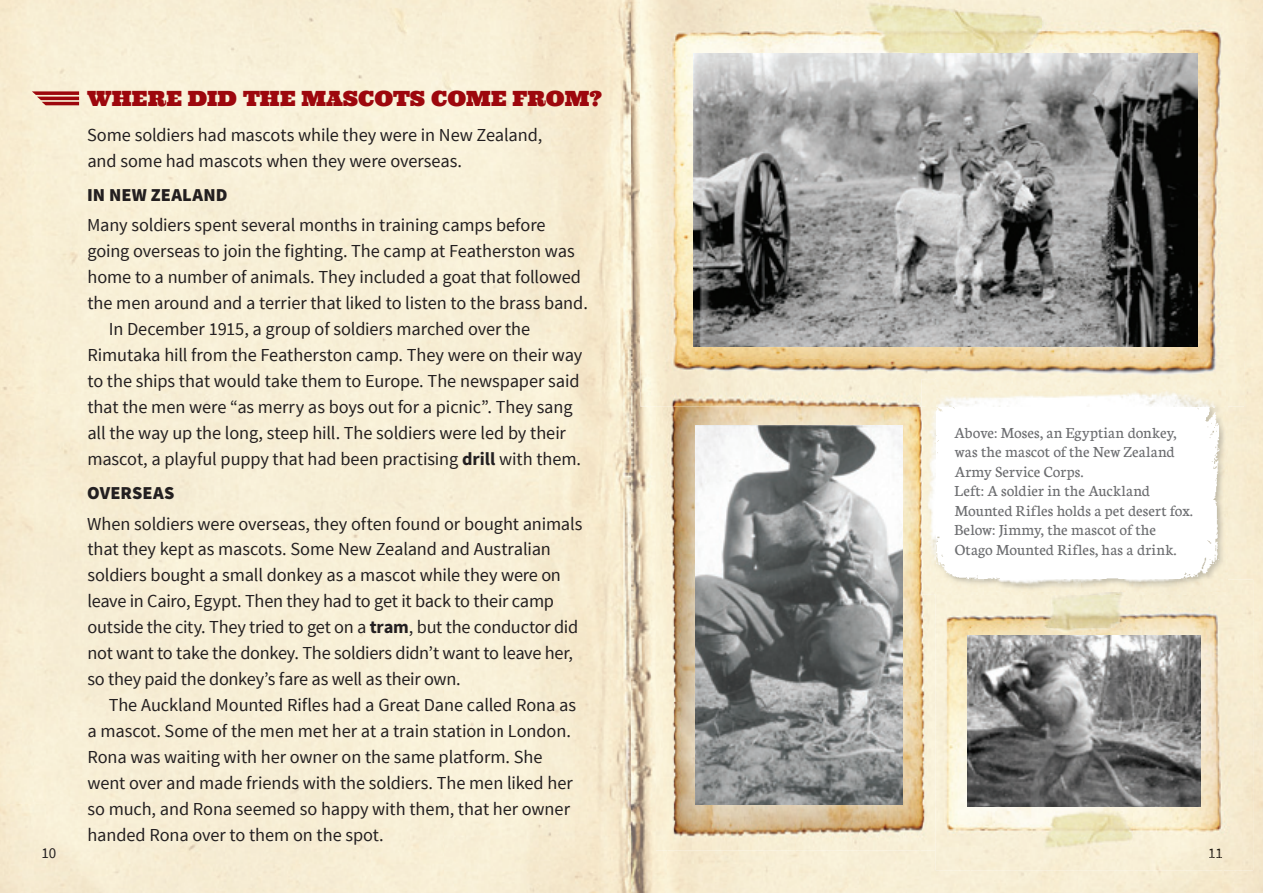
<style>
.page{position:relative;width:1263px;height:893px;background:#fff}
.page>*{position:absolute;margin:0;border:0;box-sizing:border-box;transform-origin:0 0}
.t1{font:21px "Ultra";letter-spacing:-.005em;color:#9d070d}
.t2{font:18.3px/26px "Source Sans Pro";letter-spacing:-.01em;color:#231f20}
.t3{font:900 18.3px "Source Sans Pro";letter-spacing:.01em;color:#231f20}
.t4{font:16.5px/19.5px "Neuton";letter-spacing:.005em;color:#6c6d70}
.t5{font:15px "Source Sans Pro";color:#231f20}
.t6{font:15px "Source Sans Pro";color:#1f1912}
.s1{font-weight:700}
</style>
<div class="page">
<img style="left:0;top:0;width:631px;height:893px">
<svg style="left:32px;top:91px;width:47px;height:14px"></svg>
<svg style="left:631px;top:0;width:36px;height:893px;background:#dacbb1"></svg>
<img style="left:935px;top:406px;width:290px;height:173px">
<img style="left:640px;top:0;width:604px;height:406px">
<svg style="left:1225px;top:390px;width:2px;height:16px"></svg>
<img style="left:693px;top:53px;width:504px;height:294px">
<img style="left:656px;top:378px;width:279px;height:472px">
<img style="left:926px;top:390px;width:9px;height:201px">
<img style="left:695px;top:426px;width:207px;height:378px">
<img style="left:935px;top:579px;width:318px;height:291px">
<svg style="left:1209px;top:849px;width:13px;height:9px"></svg>
<svg style="left:1225px;top:579px;width:2px;height:12px"></svg>
<img style="left:935px;top:579px;width:290px;height:12px">
<img style="left:968px;top:635px;width:232px;height:172px">
<p class="t5" style="left:41px;top:844px;width:16px">10</p>
<p class="t1" style="left:87px;top:85px;width:517px">WHERE DID THE MASCOTS COME FROM?</p>
<p class="t2" style="left:87px;top:121px;width:457px">Some soldiers had mascots while they were in New Zealand, and some had mascots when they were overseas.</p>
<p class="t3" style="left:87px;top:184px;width:142px">IN NEW ZEALAND</p>
<p class="t2" style="left:87px;top:212px;width:460px">Many soldiers spent several months in training camps before</p>
<p class="t2" style="left:87px;top:238px;width:489px">going overseas to join the fighting. The camp at Featherston was</p>
<p class="t2" style="left:87px;top:264px;width:495px">home to a number of animals. They included a goat that followed</p>
<p class="t2" style="left:87px;top:290px;width:502px">the men around and a terrier that liked to listen to the brass band.</p>
<p class="t2" style="left:109px;top:316px;width:423px">In December 1915, a group of soldiers marched over the</p>
<p class="t2" style="left:87px;top:342px;width:496px">Rimutaka hill from the Featherston camp. They were on their way</p>
<p class="t2" style="left:87px;top:367px;width:494px">to the ships that would take them to Europe. The newspaper said</p>
<p class="t2" style="left:87px;top:393px;width:487px">that the men were “as merry as boys out for a picnic”. They sang</p>
<p class="t2" style="left:87px;top:419px;width:480px">all the way up the long, steep hill. The soldiers were led by their</p>
<p class="t2" style="left:87px;top:445px;width:495px">mascot, a playful puppy that had been practising <span class="s1">drill</span> with them.</p>
<p class="t3" style="left:87px;top:482px;width:89px">OVERSEAS</p>
<p class="t2" style="left:87px;top:510px;width:497px">When soldiers were overseas, they often found or bought animals that they kept as mascots. Some New Zealand and Australian soldiers bought a small donkey as a mascot while they were on leave in Cairo, Egypt. Then they had to get it back to their camp outside the city. They tried to get on a <span class="s1">tram</span>, but the conductor did not want to take the donkey. The soldiers didn’t want to leave her, so they paid the donkey’s fare as well as their own.</p>
<p class="t2" style="left:87px;top:692px;width:490px;text-indent:21px">The Auckland Mounted Rifles had a Great Dane called Rona as a mascot. Some of the men met her at a train station in London.<br>Rona was waiting with her owner on the same platform. She went over and made friends with the soldiers. The men liked her so much, and Rona seemed so happy with them, that her owner handed Rona over to them on the spot.</p>
<p class="t4" style="left:954px;top:422px;width:240px">Above: Moses, an Egyptian donkey, was the mascot of the New Zealand<br>Army Service Corps.<br>Left: A soldier in the Auckland<br>Mounted Rifles holds a pet desert fox.<br>Below: Jimmy, the mascot of the<br>Otago Mounted Rifles, has a drink.</p>
<p class="t6" style="left:1208px;top:844px;width:16px">11</p>
</div>
